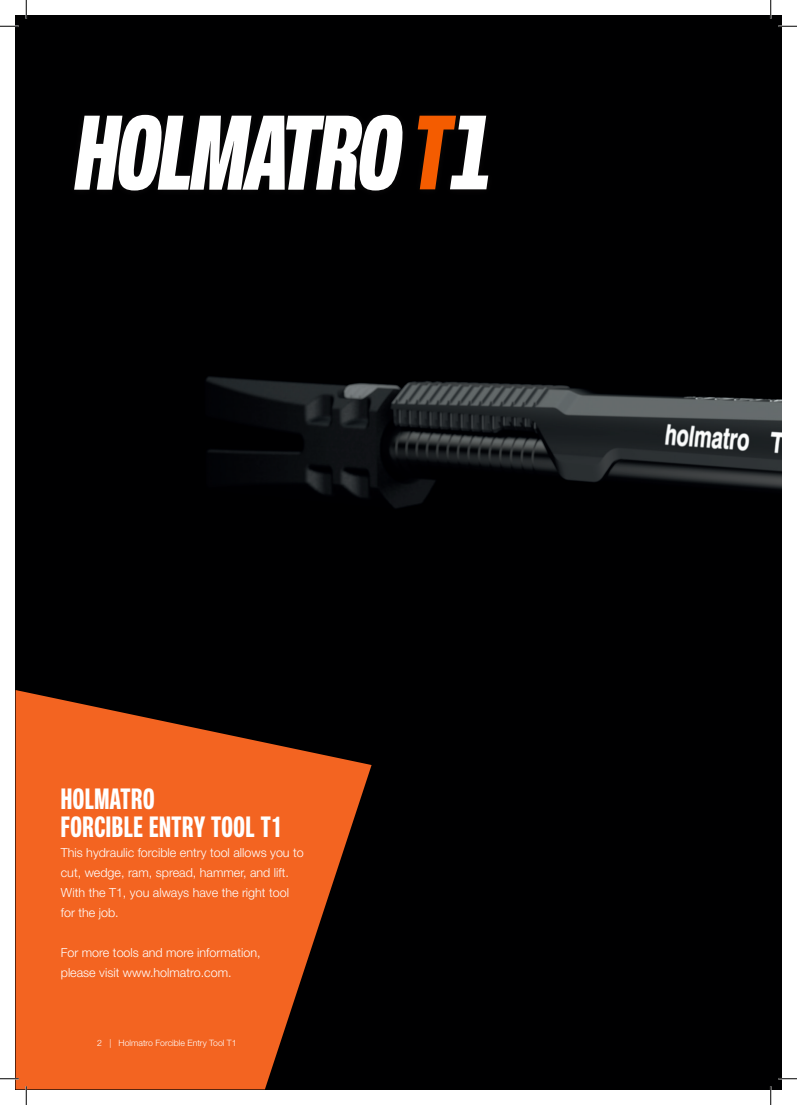
<style>
.page{position:relative;width:797px;height:1105px;background:#fff}
.page>*{position:absolute;margin:0;border:0;box-sizing:border-box;transform-origin:0 0}
.t1{font:700 28.75px/28.8px "Neue Helvetica Pro 79 Cm";letter-spacing:.02em;color:#fff}
.t2{font:300 12.5px/20px "Helvetica Neue LT Std";color:#fff}
.t3{font:300 8.75px "Helvetica Neue LT Std";color:#fff}
</style>
<div class="page">
<img style="left:16px;top:16px;width:765px;height:1073px">
<svg style="left:16px;top:690px;width:355px;height:399px;background:#c04f1a"></svg>
<div style="left:67px;top:108px;width:428px;height:90px;background:#000001"></div>
<svg style="left:417px;top:116px;width:71px;height:73px"></svg>
<svg style="left:74px;top:115px;width:329px;height:76px"></svg>
<svg style="left:0;top:25px;width:19px;height:2px"></svg>
<svg style="left:778px;top:25px;width:19px;height:2px"></svg>
<svg style="left:0;top:1078px;width:19px;height:1px"></svg>
<svg style="left:778px;top:1078px;width:19px;height:1px"></svg>
<svg style="left:25px;top:0;width:2px;height:19px"></svg>
<svg style="left:25px;top:1086px;width:2px;height:19px"></svg>
<svg style="left:770px;top:0;width:1px;height:19px"></svg>
<svg style="left:770px;top:1086px;width:1px;height:19px"></svg>
<h1 class="t1" style="left:61px;top:784px;width:223px">HOLMATRO<br>FORCIBLE ENTRY TOOL T1</h1>
<p class="t2" style="left:61px;top:843px;width:244px">This hydraulic forcible entry tool allows you to cut, wedge, ram, spread, hammer, and lift.<br>With the T1, you always have the right tool for the job.</p>
<p class="t2" style="left:61px;top:943px;width:201px">For more tools and more information, please visit www.holmatro.com.</p>
<p class="t3" style="left:97px;top:1038px;width:141px">2 | Holmatro Forcible Entry Tool T1</p>
</div>
